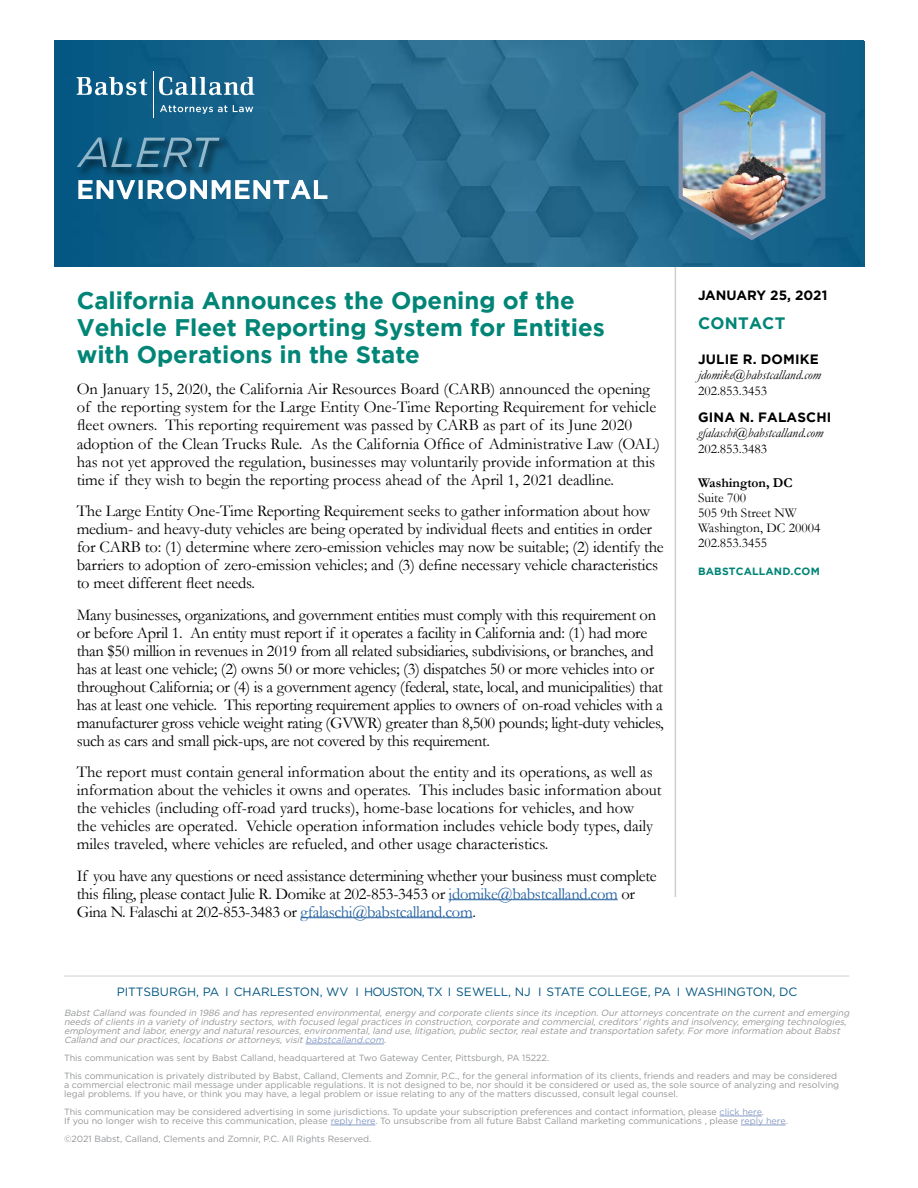
<style>
.page{position:relative;width:918px;height:1188px;background:#fff}
.page>*{position:absolute;margin:0;border:0;box-sizing:border-box;transform-origin:0 0}
.t1{font:700 24px/27px "Gotham";color:#008576}
.t2{font:16.5px/18px "Garamond";letter-spacing:-.01em;color:#000}
.t3{font:700 16.5px "Gotham";letter-spacing:.015em;color:#008576}
.t4{font:13.5px/15px "Garamond";color:#000}
.t5{font:italic 13.5px "Garamond";color:#000}
.t6{font:700 13.5px "Gotham";letter-spacing:.015em;color:#000}
.t7{font:700 13.5px "Gotham";color:#000}
.t8{font:700 13.5px "Garamond";color:#000}
.t9{font:12px "Gotham";color:#005581}
.t10{font:700 10.5px "Gotham";letter-spacing:.015em;color:#008576}
.t11{font:9px/9px "Gotham";color:#939598}
.t12{font:italic 9px/9px "Gotham";color:#939598}
.s1{color:#215e9e}
.s2{color:#879bc6}
</style>
<div class="page">
<hr style="left:449px;top:899px;width:169px;height:1px;background:#215e9e">
<hr style="left:301px;top:917px;width:171px;height:1px;background:#215e9e">
<hr style="left:675px;top:262px;width:1px;height:635px;background:#cdcfd0">
<img style="left:55px;top:41px;width:810px;height:226px">
<svg style="left:76px;top:120px;width:251px;height:79px;background:#357495"></svg>
<img style="left:678px;top:54px;width:147px;height:186px">
<svg style="left:76px;top:76px;width:71px;height:19px"></svg>
<svg style="left:158px;top:76px;width:96px;height:19px"></svg>
<svg style="left:159px;top:104px;width:94px;height:10px"></svg>
<hr style="left:153px;top:71px;width:1px;height:46px;background:#fff">
<hr style="left:64px;top:976px;width:785px;height:1px;background:#cdcfd0">
<hr style="left:306px;top:1044px;width:78px;height:1px;background:#879bc6">
<hr style="left:720px;top:1116px;width:42px;height:1px;background:#879bc6">
<hr style="left:331px;top:1125px;width:44px;height:1px;background:#879bc6">
<hr style="left:741px;top:1125px;width:45px;height:1px;background:#879bc6">
<h1 class="t1" style="left:77px;top:286px;width:530px">California Announces the Opening of the<br>Vehicle Fleet Reporting System for Entities with Operations in the State</h1>
<p class="t2" style="left:77px;top:380px;width:585px">On January 15, 2020, the California Air Resources Board (CARB) announced the opening of the reporting system for the Large Entity One-Time Reporting Requirement for vehicle fleet owners. This reporting requirement was passed by CARB as part of its June 2020 adoption of the Clean Trucks Rule. As the California Office of Administrative Law (OAL) has not yet approved the regulation, businesses may voluntarily provide information at this time if they wish to begin the reporting process ahead of the April 1, 2021 deadline.</p>
<p class="t2" style="left:77px;top:501px;width:589px">The Large Entity One-Time Reporting Requirement seeks to gather information about how medium- and heavy-duty vehicles are being operated by individual fleets and entities in order for CARB to: (1) determine where zero-emission vehicles may now be suitable; (2) identify the barriers to adoption of zero-emission vehicles; and (3) define necessary vehicle characteristics to meet different fleet needs.</p>
<p class="t2" style="left:77px;top:605px;width:589px">Many businesses, organizations, and government entities must comply with this requirement on or before April 1. An entity must report if it operates a facility in California and: (1) had more than $50 million in revenues in 2019 from all related subsidiaries, subdivisions, or branches, and has at least one vehicle; (2) owns 50 or more vehicles; (3) dispatches 50 or more vehicles into or throughout California; or (4) is a government agency (federal, state, local, and municipalities) that has at least one vehicle. This reporting requirement applies to owners of on-road vehicles with a manufacturer gross vehicle weight rating (GVWR) greater than 8,500 pounds; light-duty vehicles, such as cars and small pick-ups, are not covered by this requirement.</p>
<p class="t2" style="left:77px;top:762px;width:587px">The report must contain general information about the entity and its operations, as well as information about the vehicles it owns and operates. This includes basic information about the vehicles (including off-road yard trucks), home-base locations for vehicles, and how<br>the vehicles are operated. Vehicle operation information includes vehicle body types, daily miles traveled, where vehicles are refueled, and other usage characteristics.</p>
<p class="t2" style="left:77px;top:866px;width:582px">If you have any questions or need assistance determining whether your business must complete this filing, please contact Julie R. Domike at 202-853-3453 or <span class="s1">jdomike@babstcalland.com</span> or<br>Gina N. Falaschi at 202-853-3483 or <span class="s1">gfalaschi@babstcalland.com</span>.</p>
<p class="t7" style="left:698px;top:286px;width:131px">JANUARY 25, 2021</p>
<p class="t3" style="left:698px;top:313px;width:89px">CONTACT</p>
<p class="t6" style="left:698px;top:351px;width:122px">JULIE R. DOMIKE</p>
<p class="t5" style="left:698px;top:365px;width:124px">jdomike@babstcalland.com</p>
<p class="t4" style="left:698px;top:383px;width:71px">202.853.3453</p>
<p class="t6" style="left:698px;top:410px;width:135px">GINA N. FALASCHI</p>
<p class="t5" style="left:698px;top:424px;width:127px">gfalaschi@babstcalland.com</p>
<p class="t4" style="left:698px;top:441px;width:71px">202.853.3483</p>
<p class="t8" style="left:698px;top:473px;width:96px">Washington, DC</p>
<p class="t4" style="left:698px;top:490px;width:124px">Suite 700<br>505 9th Street NW<br>Washington, DC 20004<br>202.853.3455</p>
<p class="t10" style="left:698px;top:566px;width:123px">BABSTCALLAND.COM</p>
<p class="t9" style="left:117px;top:984px;width:682px">PITTSBURGH, PA I CHARLESTON, WV I HOUSTON, TX I SEWELL, NJ I STATE COLLEGE, PA I WASHINGTON, DC</p>
<p class="t12" style="left:64px;top:1008px;width:789px">BabstCalland was founded in 1986 and has represented environmental,energy and corporate clients since its inception.Ourattorneys concentrate on the currentand emerging needs ofclients in a variety ofindustry sectors,with focused legalpractices in construction,corporate and commercial,creditors’rights and insolvency,emerging technologies, employmentand labor,energy and naturalresources,environmental,land use,litigation,public sector,realestate and transportation safety.Formore information aboutBabst Calland and ourpractices,locations orattorneys,visit<span class="s2">babstcalland.com</span>.</p>
<p class="t11" style="left:64px;top:1049px;width:775px;line-height:18px">This communication was sent by Babst Calland, headquartered at Two Gateway Center, Pittsburgh, PA 15222.<br>This communication is privately distributed by Babst, Calland, Clements and Zomnir, P.C., for the general information of its clients, friends and readers and may be considered</p>
<p class="t11" style="left:64px;top:1080px;width:777px">a commercial electronic mail message under applicable regulations. It is not designed to be, nor should it be considered or used as, the sole source of analyzing and resolving legal problems. If you have, or think you may have, a legal problem or issue relating to any of the matters discussed, consult legal counsel.</p>
<p class="t11" style="left:64px;top:1107px;width:725px">This communication may be considered advertising in some jurisdictions. To update your subscription preferences and contact information, please <span class="s2">click here</span>.<br>If you no longer wish to receive this communication, please <span class="s2">reply here</span>. To unsubscribe from all future Babst Calland marketing communications , please <span class="s2">reply here</span>.</p>
<p class="t11" style="left:64px;top:1134px;width:309px">©2021 Babst, Calland, Clements and Zomnir, P.C. All Rights Reserved.</p>
</div>
